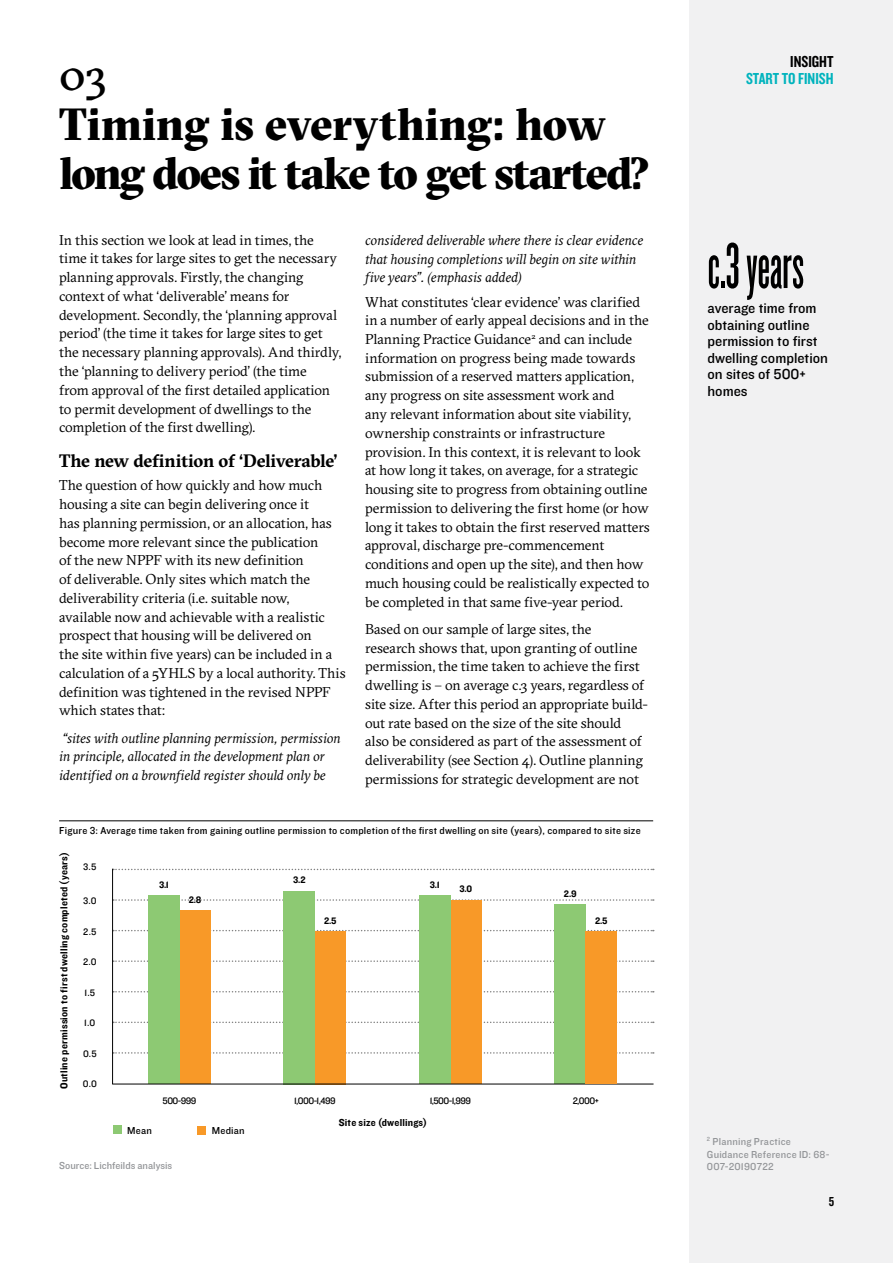
<style>
.page{position:relative;width:893px;height:1263px;background:#fff}
.page>*{position:absolute;margin:0;border:0;box-sizing:border-box;transform-origin:0 0}
.t1{font:67.5px "Knockout 46 Flyweight";letter-spacing:-.005em;color:#000}
.t2{font:900 45px/49.5px "GT Sectra Fine";letter-spacing:-.035em;color:#000}
.t3{font:45px "GT Sectra";color:#000}
.t4{font:700 18px "GT Sectra";letter-spacing:-.015em;color:#000}
.t5{font:16.5px "Knockout 49 Liteweight";color:#00b3bd}
.t6{font:16.5px "Knockout 49 Liteweight";color:#000}
.t7{font:15px/16.5px "Knockout 31 Junior Middlewt";color:#000}
.t8{font:14.25px/18.8px "GT Sectra";letter-spacing:-.01em;color:#000}
.t9{font:italic 14.25px/18.8px "GT Sectra";letter-spacing:-.01em;color:#000}
.t10{font:13.5px "Knockout 49 Liteweight";color:#000}
.t11{font:10.5px "Knockout 31 Junior Middlewt";letter-spacing:.02em;color:#000}
.t12{font:10.5px/12.6px "Knockout 31 Junior Middlewt";letter-spacing:.02em;color:#939598}
.t13{font:10.5px "Knockout 51 Middleweight";letter-spacing:.02em;color:#000}
.t14{font:9.75px "Knockout 31 Junior Middlewt";letter-spacing:-.055em;color:#000}
.t15{font:9.75px "Knockout 51 Middleweight";color:#000}
</style>
<div class="page">
<div style="left:113px;top:1126px;width:9px;height:8px;background:#8dc973"></div>
<div style="left:689px;top:0;width:204px;height:1263px;background:#f1f1f2"></div>
<hr style="left:59px;top:820px;width:594px;height:1px;background:#000">
<svg style="left:113px;top:869px;width:541px;height:1px"></svg>
<svg style="left:113px;top:930px;width:541px;height:1px"></svg>
<svg style="left:113px;top:991px;width:541px;height:1px"></svg>
<svg style="left:113px;top:899px;width:541px;height:2px"></svg>
<svg style="left:113px;top:960px;width:541px;height:2px"></svg>
<svg style="left:113px;top:1021px;width:541px;height:2px"></svg>
<svg style="left:113px;top:1052px;width:541px;height:2px"></svg>
<div style="left:179px;top:910px;width:32px;height:174px;background:#f89928"></div>
<div style="left:148px;top:895px;width:32px;height:189px;background:#8dc973"></div>
<div style="left:315px;top:931px;width:31px;height:153px;background:#f89928"></div>
<div style="left:284px;top:891px;width:31px;height:193px;background:#8dc973"></div>
<div style="left:450px;top:900px;width:31px;height:184px;background:#f89928"></div>
<div style="left:419px;top:895px;width:31px;height:189px;background:#8dc973"></div>
<div style="left:555px;top:904px;width:31px;height:180px;background:#8dc973"></div>
<hr style="left:112px;top:1084px;width:541px;height:1px;background:#000">
<div style="left:198px;top:1126px;width:8px;height:8px;background:#f89928"></div>
<div style="left:586px;top:931px;width:31px;height:153px;background:#f89928"></div>
<hr style="left:112px;top:869px;width:1px;height:215px;background:#000">
<h2 class="t3" style="left:59px;top:47px;width:49px">03</h2>
<h2 class="t2" style="left:59px;top:98px;width:593px">Timing is everything: how long does it take to get started?</h2>
<p class="t8" style="left:59px;top:230px;width:284px">In this section we look at lead in times, the time it takes for large sites to get the necessary planning approvals. Firstly, the changing context of what ‘deliverable’ means for development. Secondly, the ‘planning approval period’ (the time it takes for large sites to get the necessary planning approvals). And thirdly, the ‘planning to delivery period’ (the time<br>from approval of the first detailed application to permit development of dwellings to the completion of the first dwelling).</p>
<p class="t4" style="left:59px;top:449px;width:280px">The new definition of ‘Deliverable’</p>
<p class="t8" style="left:59px;top:476px;width:288px">The question of how quickly and how much housing a site can begin delivering once it<br>has planning permission, or an allocation, has become more relevant since the publication<br>of the new NPPF with its new definition<br>of deliverable. Only sites which match the deliverability criteria (i.e. suitable now,<br>available now and achievable with a realistic prospect that housing will be delivered on<br>the site within five years) can be included in a calculation of a 5YHLS by a local authority. This definition was tightened in the revised NPPF which states that:</p>
<p class="t9" style="left:59px;top:728px;width:283px">“sites with outline planning permission, permission in principle, allocated in the development plan or identified on a brownfield register should only be</p>
<p class="t9" style="left:365px;top:230px;width:280px">considered deliverable where there is clear evidence that housing completions will begin on site within five years”. (emphasis added)</p>
<p class="t8" style="left:365px;top:292px;width:286px">What constitutes ‘clear evidence’ was clarified in a number of early appeal decisions and in the Planning Practice Guidance<sup>2</sup> and can include information on progress being made towards submission of a reserved matters application, any progress on site assessment work and<br>any relevant information about site viability, ownership constraints or infrastructure provision. In this context, it is relevant to look at how long it takes, on average, for a strategic housing site to progress from obtaining outline permission to delivering the first home (or how long it takes to obtain the first reserved matters approval, discharge pre-commencement conditions and open up the site), and then how much housing could be realistically expected to be completed in that same five-year period.</p>
<p class="t8" style="left:365px;top:619px;width:284px">Based on our sample of large sites, the<br>research shows that, upon granting of outline permission, the time taken to achieve the first dwelling is – on average c.3 years, regardless of site size. After this period an appropriate build&shy;out rate based on the size of the site should also be considered as part of the assessment of deliverability (see Section 4). Outline planning permissions for strategic development are not</p>
<p class="t11" style="left:59px;top:823px;width:583px">Figure 3: Average time taken from gaining outline permission to completion of the first dwelling on site (years), compared to site size</p>
<p class="t13" style="left:57px;top:1089px;width:238px;rotate:-90deg">Outline permission to first dwelling completed (years)</p>
<p class="t14" style="left:83px;top:860px;width:15px">3.5</p>
<p class="t14" style="left:83px;top:894px;width:15px">3.0</p>
<p class="t14" style="left:83px;top:924px;width:15px">2.5</p>
<p class="t14" style="left:83px;top:955px;width:15px">2.0</p>
<p class="t14" style="left:85px;top:986px;width:12px">1.5</p>
<p class="t14" style="left:84px;top:1016px;width:13px">1.0</p>
<p class="t14" style="left:83px;top:1047px;width:15px">0.5</p>
<p class="t14" style="left:83px;top:1077px;width:16px">0.0</p>
<p class="t15" style="left:159px;top:878px;width:11px">3.1</p>
<p class="t15" style="left:189px;top:893px;width:14px">2.8</p>
<p class="t15" style="left:293px;top:873px;width:14px">3.2</p>
<p class="t15" style="left:324px;top:914px;width:14px">2.5</p>
<p class="t15" style="left:430px;top:878px;width:11px">3.1</p>
<p class="t15" style="left:460px;top:882px;width:14px">3.0</p>
<p class="t15" style="left:564px;top:887px;width:14px">2.9</p>
<p class="t15" style="left:595px;top:914px;width:14px">2.5</p>
<p class="t11" style="left:127px;top:1123px;width:26px">Mean</p>
<p class="t14" style="left:163px;top:1093px;width:35px">500-999</p>
<p class="t14" style="left:294px;top:1093px;width:43px">1,000-1,499</p>
<p class="t14" style="left:430px;top:1093px;width:43px">1,500-1,999</p>
<p class="t14" style="left:573px;top:1093px;width:28px">2,000+</p>
<p class="t11" style="left:212px;top:1123px;width:34px">Median</p>
<p class="t13" style="left:339px;top:1116px;width:90px">Site size (dwellings)</p>
<p class="t12" style="left:59px;top:1158px;width:115px">Source: Lichfeilds analysis</p>
<p class="t6" style="left:790px;top:51px;width:45px">INSIGHT</p>
<p class="t5" style="left:746px;top:68px;width:89px">START TO FINISH</p>
<h1 class="t1" style="left:707px;top:228px;width:98px">c.3 years</h1>
<p class="t7" style="left:707px;top:299px;width:122px">average time from obtaining outline permission to first dwelling completion on sites of 500+ homes</p>
<p class="t12" style="left:707px;top:1134px;width:124px"><sup>2</sup> Planning Practice<br>Guidance Reference ID: 68-<br>007-20190722</p>
<p class="t10" style="left:829px;top:1193px;width:7px">5</p>
</div>
